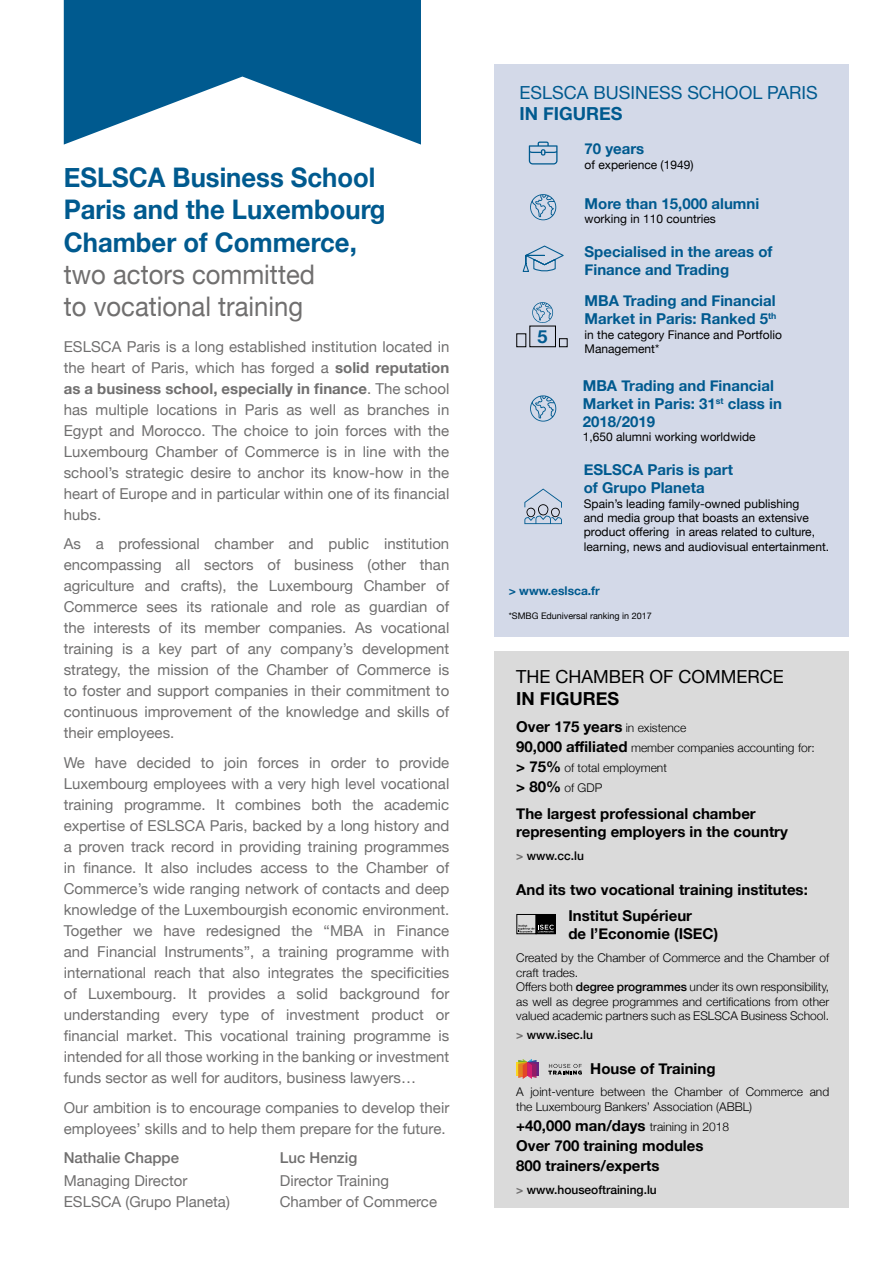
<style>
.page{position:relative;width:893px;height:1263px;background:#fff}
.page>*{position:absolute;margin:0;border:0;box-sizing:border-box;transform-origin:0 0}
.t1{font:700 27px/32.4px "Helvetica Neue";color:#005a8f;scale:.95 1}
.t2{font:27px/32.4px "Helvetica Neue";color:#706f6f;scale:.95 1}
.t3{font:18px "Helvetica Neue";color:#005a8f}
.t4{font:18px "Helvetica Neue";color:#000}
.t5{font:700 18px "Helvetica Neue";color:#005a8f}
.t6{font:700 18px "Helvetica Neue";color:#000}
.t7{font:15px/21px "Helvetica Neue";color:#706f6f;text-align:justify}
.t8{font:700 15px/20.1px "Helvetica Neue";color:#000}
.t9{font:700 15px/18px "Helvetica Neue";color:#005a8f}
.t10{font:500 15px "Helvetica Neue";color:#706f6f}
.t11{font:300 12px/14.4px "Helvetica Neue";color:#000}
.t12{font:12px/14.4px "Helvetica Neue";color:#000}
.t13{font:500 12px "Helvetica Neue";color:#000}
.t14{font:700 12px "Helvetica Neue";color:#005a8f}
.t15{font:9px "Helvetica Neue";color:#000}
.s1{font-weight:700}
.s2{font-weight:300;font-size:12px}
.s3{font-weight:700;font-size:15px}
.s4{font-weight:700;color:#706f6f}
.s5{font-weight:500}
</style>
<div class="page">
<svg style="left:64px;top:0;width:357px;height:145px;fill:#005a8f"></svg>
<div style="left:494px;top:64px;width:354px;height:572px;background:#d3d9e8"></div>
<div style="left:494px;top:651px;width:354px;height:557px;background:#dadada"></div>
<div style="left:529px;top:325px;width:27px;height:22px;border:1px solid #000"></div>
<div style="left:559px;top:338px;width:9px;height:9px;border:1px solid #000"></div>
<div style="left:516px;top:333px;width:10px;height:14px;border:1px solid #000"></div>
<svg style="left:532px;top:302px;width:21px;height:21px"></svg>
<div style="left:516px;top:914px;width:20px;height:20px;border:1px solid #000"></div>
<div style="left:536px;top:914px;width:19px;height:20px;background:#000"></div>
<div style="left:536px;top:914px;width:20px;height:20px;border:1px solid #000"></div>
<svg style="left:518px;top:925px;width:36px;height:7px"></svg>
<div style="left:516px;top:1062px;width:11px;height:14px;background:#f9d622"></div>
<svg style="left:536px;top:1062px;width:2px;height:14px"></svg>
<svg style="left:518px;top:1059px;width:18px;height:20px"></svg>
<svg style="left:548px;top:1064px;width:34px;height:11px"></svg>
<svg style="left:530px;top:194px;width:26px;height:27px"></svg>
<svg style="left:530px;top:395px;width:26px;height:27px"></svg>
<svg style="left:522px;top:245px;width:42px;height:27px"></svg>
<svg style="left:529px;top:142px;width:28px;height:23px"></svg>
<svg style="left:524px;top:488px;width:38px;height:36px"></svg>
<h1 class="t1" style="left:64px;top:162px;width:340px">ESLSCA Business School<br>Paris and the Luxembourg<br>Chamber of Commerce,</h1>
<h1 class="t2" style="left:64px;top:260px;width:266px">two actors committed to vocational training</h1>
<p class="t7" style="left:64px;top:337px;width:387px">ESLSCA Paris is a long established institution located in the heart of Paris, which has forged a <span class="s1">solid reputation as a business school, especially in finance</span>. The school has multiple locations in Paris as well as branches in Egypt and Morocco. The choice to join forces with the Luxembourg Chamber of Commerce is in line with the school’s strategic desire to anchor its know-how in the heart of Europe and in particular within one of its financial hubs.</p>
<p class="t7" style="left:64px;top:534px;width:387px">As a professional chamber and public institution encompassing all sectors of business (other than agriculture and crafts), the Luxembourg Chamber of Commerce sees its rationale and role as guardian of the interests of its member companies. As vocational training is a key part of any company’s development strategy, the mission of the Chamber of Commerce is to foster and support companies in their commitment to continuous improvement of the knowledge and skills of their employees.</p>
<p class="t7" style="left:64px;top:753px;width:387px">We have decided to join forces in order to provide Luxembourg employees with a very high level vocational training programme. It combines both the academic expertise of ESLSCA Paris, backed by a long history and a proven track record in providing training programmes in finance. It also includes access to the Chamber of Commerce’s wide ranging network of contacts and deep knowledge of the Luxembourgish economic environment.<br>Together we have redesigned the “MBA in Finance and Financial Instruments”, a training programme with international reach that also integrates the specificities of Luxembourg. It provides a solid background for understanding every type of investment product or financial market. This vocational training programme is intended for all those working in the banking or investment funds sector as well for auditors, business lawyers…</p>
<p class="t7" style="left:64px;top:1097px;width:387px">Our ambition is to encourage companies to develop their employees’ skills and to help them prepare for the future.</p>
<p class="t10" style="left:64px;top:1146px;width:117px">Nathalie Chappe</p>
<p class="t10" style="left:280px;top:1146px;width:79px">Luc Henzig</p>
<p class="t7" style="left:64px;top:1171px;width:125px">Managing Director</p>
<p class="t7" style="left:280px;top:1171px;width:111px">Director Training</p>
<p class="t7" style="left:64px;top:1192px;width:168px">ESLSCA (Grupo Planeta)</p>
<p class="t7" style="left:280px;top:1192px;width:159px">Chamber of Commerce</p>
<p class="t3" style="left:520px;top:79px;width:300px">ESLSCA BUSINESS SCHOOL PARIS</p>
<p class="t5" style="left:520px;top:100px;width:104px">IN FIGURES</p>
<p class="t5" style="left:538px;top:323px;width:12px">5</p>
<p class="t9" style="left:585px;top:140px;width:61px">70 years</p>
<p class="t12" style="left:585px;top:158px;width:110px">of experience (1949)</p>
<p class="t9" style="left:585px;top:195px;width:176px">More than 15,000 alumni</p>
<p class="t12" style="left:585px;top:212px;width:133px">working in 110 countries</p>
<p class="t9" style="left:585px;top:243px;width:190px">Specialised in the areas of<br>Finance and Trading</p>
<p class="t9" style="left:585px;top:292px;width:193px">MBA Trading and Financial<br>Market in Paris: Ranked 5<sup>th</sup></p>
<p class="t12" style="left:585px;top:328px;width:199px">in the category Finance and Portfolio<br>Management*</p>
<p class="t9" style="left:583px;top:377px;width:201px">MBA Trading and Financial<br>Market in Paris: 31<sup>st</sup> class in<br>2018/2019</p>
<p class="t12" style="left:583px;top:430px;width:174px">1,650 alumni working worldwide</p>
<p class="t9" style="left:584px;top:461px;width:151px">ESLSCA Paris is part of Grupo Planeta</p>
<p class="t12" style="left:584px;top:497px;width:247px">Spain’s leading family-owned publishing<br>and media group that boasts an extensive product offering in areas related to culture, learning, news and audiovisual entertainment.</p>
<p class="t14" style="left:509px;top:581px;width:93px">&gt; www.eslsca.fr</p>
<p class="t15" style="left:509px;top:609px;width:145px">*SMBG Eduniversal ranking in 2017</p>
<p class="t4" style="left:516px;top:664px;width:269px">THE CHAMBER OF COMMERCE</p>
<p class="t6" style="left:516px;top:684px;width:104px">IN FIGURES</p>
<p class="t8" style="left:516px;top:717px;width:172px">Over 175 years <span class="s2">in existence</span></p>
<p class="t11" style="left:516px;top:737px;width:300px;line-height:20.1px"><span class="s3">90,000 affiliated</span> member companies accounting for: <span class="s3">&gt; 75%</span> of total employment<br><span class="s3">&gt; 80%</span> of GDP</p>
<p class="t8" style="left:516px;top:805px;width:273px;line-height:18px">The largest professional chamber representing employers in the country</p>
<p class="t13" style="left:516px;top:846px;width:69px"><span class="s4">&gt;</span> www.cc.lu</p>
<p class="t8" style="left:568px;top:877px;width:241px;line-height:26.5px;text-indent:-52px">And its two vocational training institutes:<br>Institut Supérieur</p>
<p class="t8" style="left:568px;top:924px;width:151px">de l’Economie (ISEC)</p>
<p class="t11" style="left:516px;top:950px;width:314px">Created by the Chamber of Commerce and the Chamber of craft trades.<br>Offers both <span class="s5">degree programmes</span> under its own responsibility, as well as degree programmes and certifications from other valued academic partners such as ESLSCA Business School.</p>
<p class="t13" style="left:516px;top:1025px;width:78px"><span class="s4">&gt;</span> www.isec.lu</p>
<p class="t8" style="left:590px;top:1058px;width:127px">House of Training</p>
<p class="t11" style="left:516px;top:1084px;width:314px">A joint-venture between the Chamber of Commerce and the Luxembourg Bankers’ Association (ABBL)</p>
<p class="t8" style="left:516px;top:1116px;width:215px">+40,000 man/days <span class="s2">training in 2018<br></span>Over 700 training modules<br>800 trainers/experts</p>
<p class="t13" style="left:516px;top:1180px;width:142px"><span class="s4">&gt;</span> www.houseoftraining.lu</p>
</div>
